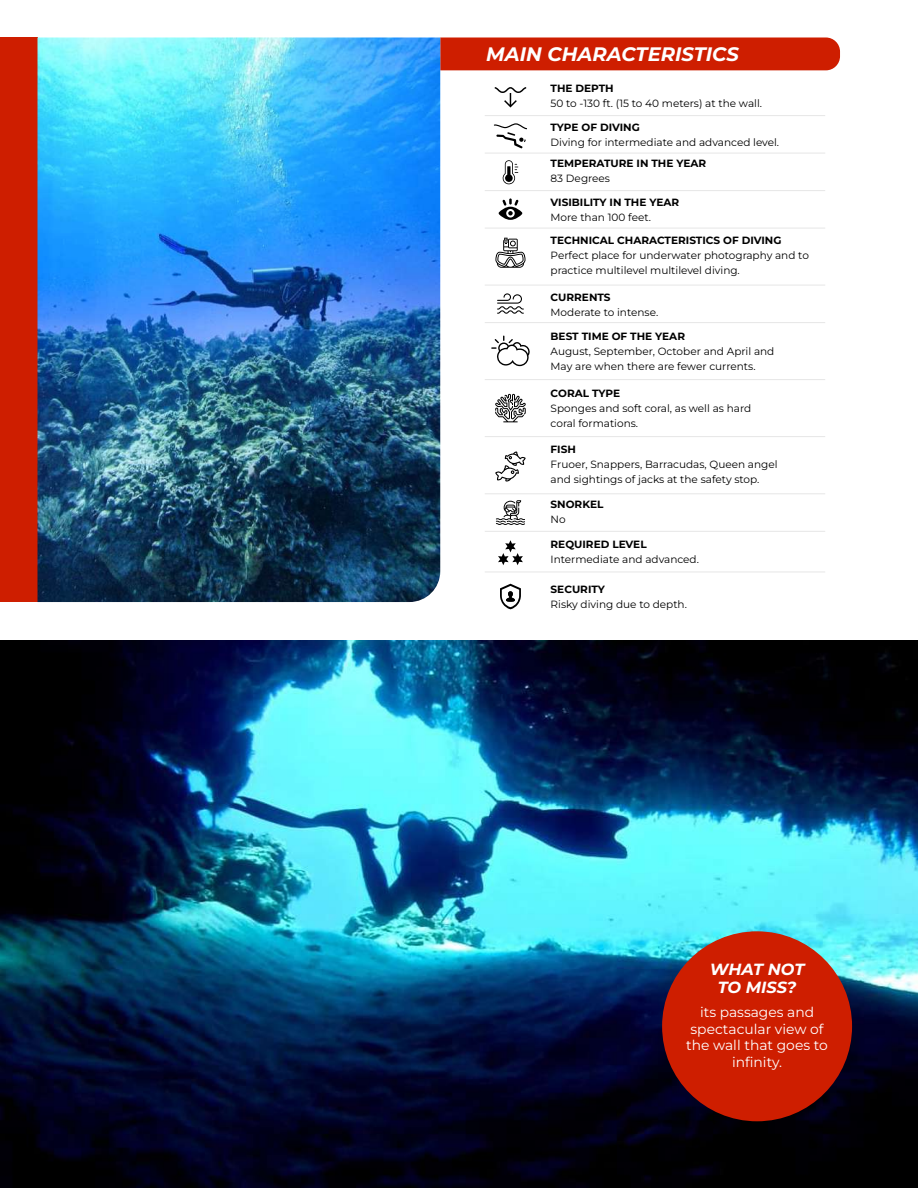
<style>
.page{position:relative;width:918px;height:1188px;background:#fff}
.page>*{position:absolute;margin:0;border:0;box-sizing:border-box;transform-origin:0 0}
.t1{font:italic 700 19.5px "Montserrat";color:#fff}
.t2{font:italic 700 16.2px/18px "Montserrat";color:#fff;text-align:center}
.t3{font:13.8px/16.6px "Montserrat";color:#fff;text-align:center}
.t4{font:10.5px/15px "Montserrat";color:#000}
.t5{font:700 10.5px "Montserrat";color:#000}
</style>
<div class="page">
<div style="left:440px;top:38px;width:400px;height:32px;background:#ce1e00"></div>
<div style="left:0;top:38px;width:38px;height:564px;background:#ce1e00"></div>
<hr style="left:917px;top:38px;width:1px;height:294px;background:#ce1e00">
<img style="left:38px;top:38px;width:402px;height:564px">
<hr style="left:917px;top:357px;width:1px;height:119px;background:#ce1e00">
<svg style="left:495px;top:87px;width:31px;height:21px"></svg>
<svg style="left:494px;top:123px;width:33px;height:25px"></svg>
<svg style="left:502px;top:160px;width:16px;height:24px"></svg>
<svg style="left:498px;top:198px;width:24px;height:22px"></svg>
<svg style="left:495px;top:238px;width:31px;height:30px"></svg>
<svg style="left:497px;top:293px;width:27px;height:21px"></svg>
<svg style="left:491px;top:336px;width:39px;height:30px"></svg>
<svg style="left:495px;top:394px;width:31px;height:28px"></svg>
<svg style="left:495px;top:452px;width:31px;height:30px"></svg>
<svg style="left:496px;top:500px;width:29px;height:25px"></svg>
<svg style="left:498px;top:540px;width:25px;height:25px"></svg>
<hr style="left:485px;top:115px;width:340px;height:1px;background:#e6e6e6">
<hr style="left:485px;top:153px;width:340px;height:1px;background:#e6e6e6">
<hr style="left:485px;top:190px;width:340px;height:1px;background:#e6e6e6">
<hr style="left:485px;top:228px;width:340px;height:1px;background:#e6e6e6">
<hr style="left:485px;top:285px;width:340px;height:1px;background:#e6e6e6">
<hr style="left:485px;top:322px;width:340px;height:1px;background:#e6e6e6">
<hr style="left:485px;top:379px;width:340px;height:1px;background:#e6e6e6">
<hr style="left:485px;top:436px;width:340px;height:1px;background:#e6e6e6">
<hr style="left:485px;top:494px;width:340px;height:1px;background:#e6e6e6">
<hr style="left:485px;top:531px;width:340px;height:1px;background:#e6e6e6">
<hr style="left:485px;top:572px;width:340px;height:1px;background:#e6e6e6">
<img style="left:0;top:641px;width:918px;height:547px">
<div style="left:662px;top:931px;width:190px;height:190px;background:#ce1e00;border-radius:50%"></div>
<svg style="left:500px;top:584px;width:21px;height:25px"></svg>
<h1 class="t1" style="left:486px;top:41px;width:254px">MAIN CHARACTERISTICS</h1>
<p class="t5" style="left:551px;top:81px;width:65px">THE DEPTH</p>
<p class="t4" style="left:551px;top:96px;width:213px">50 to -130 ft. (15 to 40 meters) at the wall.</p>
<p class="t5" style="left:551px;top:120px;width:91px">TYPE OF DIVING</p>
<p class="t4" style="left:551px;top:134px;width:230px">Diving for intermediate and advanced level.</p>
<p class="t5" style="left:551px;top:156px;width:157px">TEMPERATURE IN THE YEAR</p>
<p class="t4" style="left:551px;top:170px;width:61px">83 Degrees</p>
<p class="t5" style="left:551px;top:195px;width:130px">VISIBILITY IN THE YEAR</p>
<p class="t4" style="left:551px;top:209px;width:102px">More than 100 feet.</p>
<p class="t5" style="left:551px;top:233px;width:232px">TECHNICAL CHARACTERISTICS OF DIVING</p>
<p class="t4" style="left:551px;top:247px;width:260px">Perfect place for underwater photography and to practice multilevel multilevel diving.</p>
<p class="t5" style="left:551px;top:290px;width:62px">CURRENTS</p>
<p class="t4" style="left:551px;top:304px;width:109px">Moderate to intense.</p>
<p class="t5" style="left:551px;top:329px;width:136px">BEST TIME OF THE YEAR</p>
<p class="t4" style="left:551px;top:343px;width:225px">August, September, October and April and<br>May are when there are fewer currents.</p>
<p class="t5" style="left:551px;top:386px;width:71px">CORAL TYPE</p>
<p class="t4" style="left:551px;top:400px;width:202px">Sponges and soft coral, as well as hard coral formations.</p>
<p class="t5" style="left:551px;top:442px;width:27px">FISH</p>
<p class="t4" style="left:551px;top:456px;width:229px">Fruoer, Snappers, Barracudas, Queen angel and sightings of jacks at the safety stop.</p>
<p class="t5" style="left:551px;top:497px;width:54px">SNORKEL</p>
<p class="t4" style="left:551px;top:511px;width:17px">No</p>
<p class="t5" style="left:551px;top:537px;width:98px">REQUIRED LEVEL</p>
<p class="t4" style="left:551px;top:551px;width:150px">Intermediate and advanced.</p>
<p class="t5" style="left:551px;top:582px;width:56px">SECURITY</p>
<p class="t4" style="left:551px;top:597px;width:138px">Risky diving due to depth.</p>
<h2 class="t2" style="left:710px;top:960px;width:96px">WHAT NOT<br>TO MISS?</h2>
<h3 class="t3" style="left:686px;top:1003px;width:143px">its passages and spectacular view of the wall that goes to infinity.</h3>
</div>
